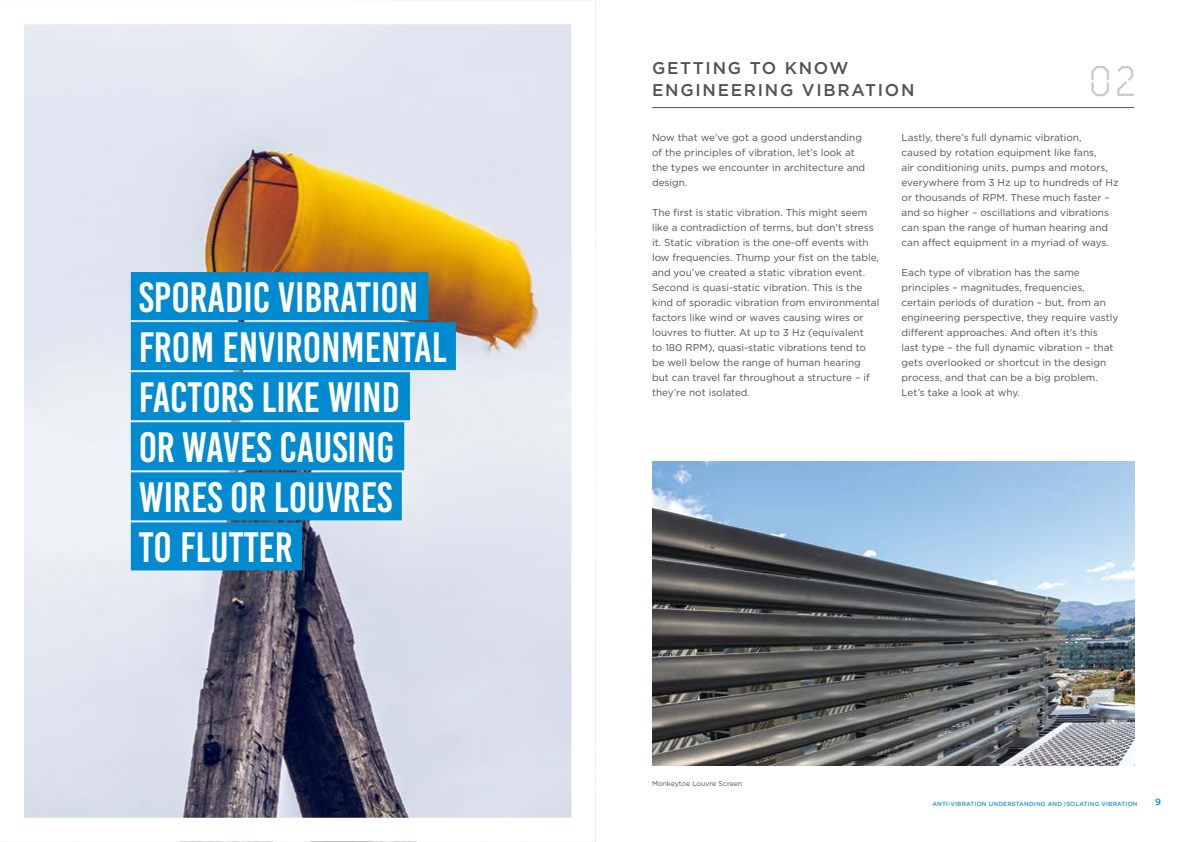
<style>
.page{position:relative;width:1191px;height:842px;background:#fff}
.page>*{position:absolute;margin:0;border:0;box-sizing:border-box;transform-origin:0 0}
.t1{font:42.5px/50.1px "Bebas Kai";color:#fff}
.t2{font:42px "Ossature";color:#c6cacc}
.t3{font:500 17px "Gotham HTF";letter-spacing:.1em;color:#525153}
.t4{font:10px/15px "Gotham HTF";color:#525153}
.t5{font:500 9px "Gotham HTF";color:#008ad0}
.t6{font:7px "Gotham HTF";color:#525153}
.t7{font:500 6px "Gotham HTF";letter-spacing:.025em;color:#2194d2}
</style>
<div class="page">
<img style="left:25px;top:25px;width:545px;height:792px">
<hr style="left:652px;top:107px;width:482px;height:1px;background:#525153">
<div style="left:131px;top:272px;width:297px;height:48px;background:#008ad0"></div>
<div style="left:131px;top:322px;width:325px;height:48px;background:#008ad0"></div>
<div style="left:131px;top:372px;width:279px;height:48px;background:#008ad0"></div>
<div style="left:131px;top:422px;width:273px;height:48px;background:#008ad0"></div>
<div style="left:131px;top:472px;width:271px;height:48px;background:#008ad0"></div>
<div style="left:131px;top:522px;width:171px;height:48px;background:#008ad0"></div>
<img style="left:652px;top:461px;width:482px;height:304px">
<h1 class="t1" style="left:139px;top:272px;width:309px">SPORADIC VIBRATION<br>FROM ENVIRONMENTAL<br>FACTORS LIKE WIND<br>OR WAVES CAUSING<br>WIRES OR LOUVRES<br>TO FLUTTER</h1>
<h3 class="t3" style="left:652px;top:58px;width:198px">GETTING TO KNOW</h3>
<h2 class="t2" style="left:1089px;top:57px;width:48px">02</h2>
<p class="t4" style="left:652px;top:130px;width:215px">Now that we’ve got a good understanding of the principles of vibration, let’s look at the types we encounter in architecture and design.</p>
<p class="t4" style="left:652px;top:205px;width:229px">The first is static vibration. This might seem like a contradiction of terms, but don’t stress it. Static vibration is the one-off events with low frequencies. Thump your fist on the table, and you’ve created a static vibration event.<br>Second is quasi-static vibration. This is the kind of sporadic vibration from environmental factors like wind or waves causing wires or louvres to flutter. At up to 3 Hz (equivalent<br>to 180 RPM), quasi-static vibrations tend to be well below the range of human hearing but can travel far throughout a structure – if they’re not isolated.</p>
<h3 class="t3" style="left:652px;top:80px;width:264px">ENGINEERING VIBRATION</h3>
<p class="t4" style="left:901px;top:130px;width:219px">Lastly, there’s full dynamic vibration, caused by rotation equipment like fans,<br>air conditioning units, pumps and motors, everywhere from 3 Hz up to hundreds of Hz or thousands of RPM. These much faster – and so higher – oscillations and vibrations can span the range of human hearing and can affect equipment in a myriad of ways.</p>
<p class="t4" style="left:901px;top:265px;width:218px">Each type of vibration has the same principles – magnitudes, frequencies, certain periods of duration – but, from an engineering perspective, they require vastly different approaches. And often it’s this<br>last type – the full dynamic vibration – that gets overlooked or shortcut in the design process, and that can be a big problem.<br>Let’s take a look at why.</p>
<p class="t6" style="left:652px;top:780px;width:92px">Monkeytoe Louvre Screen</p>
<p class="t7" style="left:932px;top:800px;width:207px">ANTI-VIBRATION UNDERSTANDING AND ISOLATING VIBRATION</p>
<p class="t5" style="left:1155px;top:797px;width:7px">9</p>
</div>
